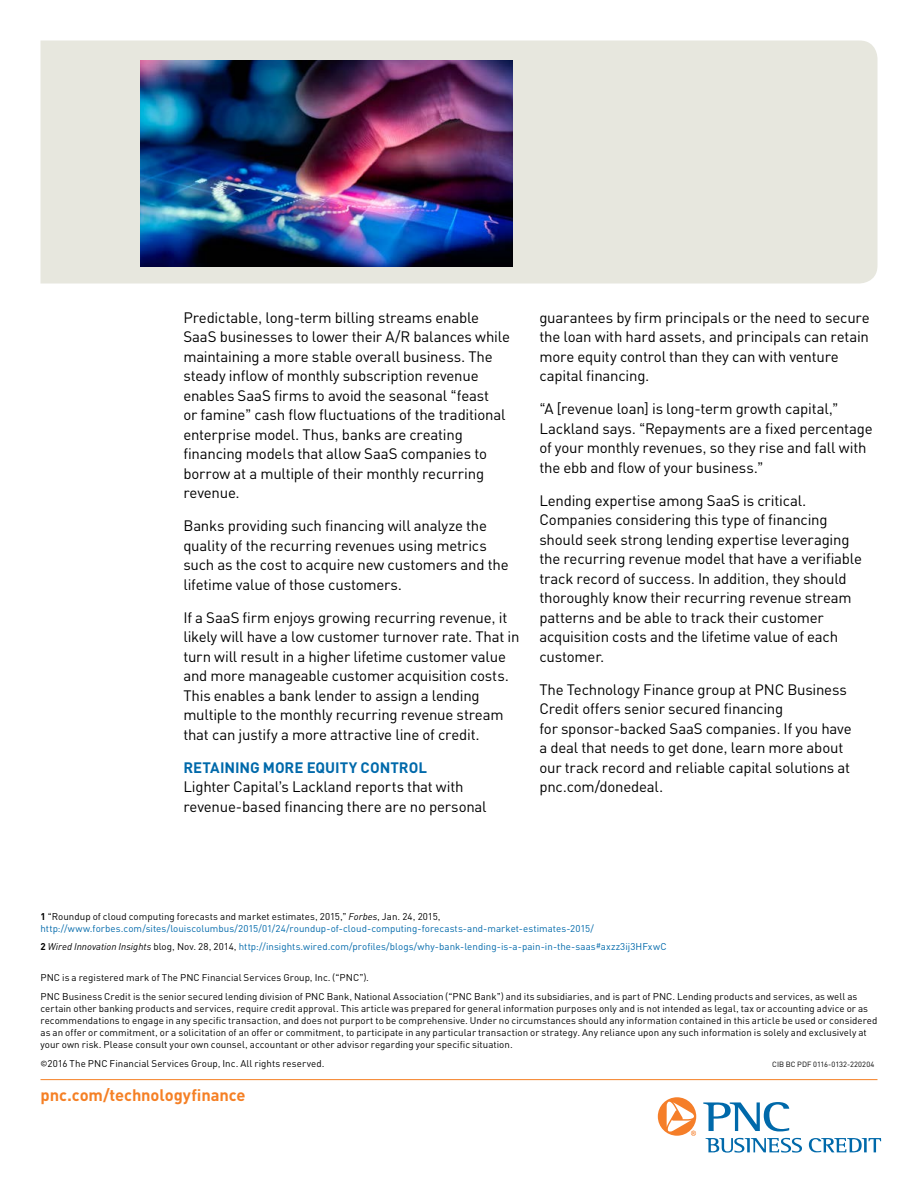
<style>
.page{position:relative;width:918px;height:1188px;background:#fff}
.page>*{position:absolute;margin:0;border:0;box-sizing:border-box;transform-origin:0 0}
.t1{font:700 16.5px "PNC Sans";letter-spacing:-.005em;color:#f58025}
.t2{font:15px/19.5px "PNC Sans";letter-spacing:-.015em;color:#000}
.t3{font:700 15px "PNC Sans";color:#0069aa}
.t4{font:9.75px/12px "PNC Sans";letter-spacing:.005em;color:#000}
.t5{font:9.75px/12px "PNC Sans";letter-spacing:.005em;color:#0069aa}
.t6{font:7.5px "PNC Sans";letter-spacing:.01em;color:#000}
.s1{font-weight:700;color:#000}
.s2{color:#000}
.s3{font-style:italic;color:#000}
</style>
<div class="page">
<div style="left:40px;top:41px;width:838px;height:243px;background:#e7e7de"></div>
<img style="left:141px;top:60px;width:372px;height:207px">
<hr style="left:40px;top:1079px;width:838px;height:1px;background:#f58025">
<svg style="left:703px;top:1102px;width:86px;height:29px"></svg>
<svg style="left:706px;top:1138px;width:175px;height:15px"></svg>
<svg style="left:658px;top:1097px;width:38px;height:39px"></svg>
<p class="t2" style="left:183px;top:307px;width:328px">Predictable, long-term billing streams enable SaaS businesses to lower their A/R balances while maintaining a more stable overall business. The steady inflow of monthly subscription revenue enables SaaS firms to avoid the seasonal “feast<br>or famine” cash flow fluctuations of the traditional enterprise model. Thus, banks are creating financing models that allow SaaS companies to borrow at a multiple of their monthly recurring revenue.</p>
<p class="t2" style="left:183px;top:516px;width:327px">Banks providing such financing will analyze the quality of the recurring revenues using metrics such as the cost to acquire new customers and the lifetime value of those customers.</p>
<p class="t2" style="left:183px;top:607px;width:338px">If a SaaS firm enjoys growing recurring revenue, it likely will have a low customer turnover rate. That in turn will result in a higher lifetime customer value and more manageable customer acquisition costs.<br>This enables a bank lender to assign a lending multiple to the monthly recurring revenue stream that can justify a more attractive line of credit.</p>
<p class="t3" style="left:183px;top:757px;width:245px">RETAINING MORE EQUITY CONTROL</p>
<p class="t2" style="left:183px;top:777px;width:305px">Lighter Capital’s Lackland reports that with revenue-based financing there are no personal</p>
<p class="t2" style="left:539px;top:307px;width:332px">guarantees by firm principals or the need to secure the loan with hard assets, and principals can retain more equity control than they can with venture capital financing.</p>
<p class="t2" style="left:539px;top:399px;width:335px">“A [revenue loan] is long-term growth capital,” Lackland says. “Repayments are a fixed percentage of your monthly revenues, so they rise and fall with the ebb and flow of your business.”</p>
<p class="t2" style="left:539px;top:490px;width:324px">Lending expertise among SaaS is critical.<br>Companies considering this type of financing should seek strong lending expertise leveraging the recurring revenue model that have a verifiable track record of success. In addition, they should thoroughly know their recurring revenue stream patterns and be able to track their customer acquisition costs and the lifetime value of each customer.</p>
<p class="t2" style="left:539px;top:679px;width:314px">The Technology Finance group at PNC Business Credit offers senior secured financing<br>for sponsor-backed SaaS companies. If you have a deal that needs to get done, learn more about our track record and reliable capital solutions at pnc.com/donedeal.</p>
<p class="t5" style="left:40px;top:910px;width:555px"><span class="s1">1</span> <span class="s2">“Roundup of cloud computing forecasts and market estimates, 2015,”</span> <span class="s3">Forbes</span><span class="s2">, Jan. 24, 2015, </span>http://www.forbes.com/sites/louiscolumbus/2015/01/24/roundup-of-cloud-computing-forecasts-and-market-estimates-2015/</p>
<p class="t5" style="left:40px;top:941px;width:628px"><span class="s1">2</span> <span class="s3">Wired Innovation Insights</span> <span class="s2">blog, Nov. 28, 2014,</span> http://insights.wired.com/profiles/blogs/why-bank-lending-is-a-pain-in-the-saas#axzz3ij3HFxwC</p>
<p class="t4" style="left:40px;top:968px;width:818px;line-height:18.8px">PNC is a registered mark of The PNC Financial Services Group, Inc. (“PNC”).<br>PNC Business Credit is the senior secured lending division of PNC Bank, National Association (“PNC Bank”) and its subsidiaries, and is part of PNC. Lending products and services, as well as</p>
<p class="t4" style="left:40px;top:1002px;width:839px">certain other banking products and services, require credit approval. This article was prepared for general information purposes only and is not intended as legal, tax or accounting advice or as recommendations to engage in any specific transaction, and does not purport to be comprehensive. Under no circumstances should any information contained in this article be used or considered as an offer or commitment, or a solicitation of an offer or commitment, to participate in any particular transaction or strategy. Any reliance upon any such information is solely and exclusively at your own risk. Please consult your own counsel, accountant or other advisor regarding your specific situation.</p>
<p class="t4" style="left:40px;top:1057px;width:285px">©2016 The PNC Financial Services Group, Inc. All rights reserved.</p>
<p class="t6" style="left:772px;top:1059px;width:104px">CIB BC PDF 0116-0132-220204</p>
<p class="t1" style="left:40px;top:1084px;width:207px">pnc.com/technologyfinance</p>
</div>
